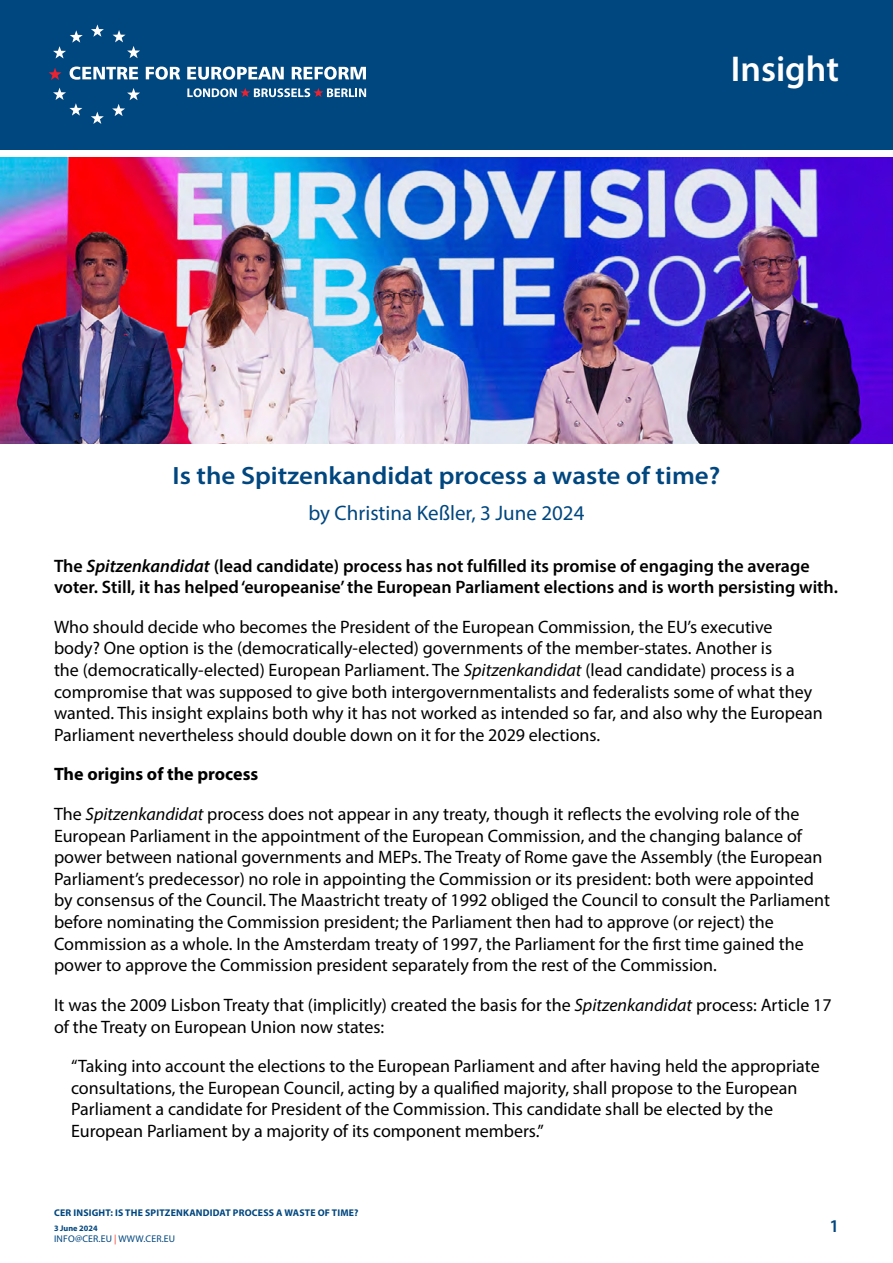
<style>
.page{position:relative;width:893px;height:1263px;background:#fff}
.page>*{position:absolute;margin:0;border:0;box-sizing:border-box;transform-origin:0 0}
.t1{font:600 36px "Myriad Pro";color:#fff}
.t2{font:600 25.05px "Myriad Pro";color:#00467f;scale:1.08 1}
.t3{font:21px "Myriad Pro";color:#00467f}
.t4{font:18px/21.6px "Myriad Pro";color:#000}
.t5{font:600 18px/21.6px "Myriad Pro";color:#000}
.t6{font:600 18px "Myriad Pro";color:#00467f}
.t7{font:700 9.75px "Myriad Pro";letter-spacing:.02em;color:#00467f}
.t8{font:9.75px "Myriad Pro";letter-spacing:.02em;color:#00467f}
.t9{font:700 8.25px "Myriad Pro";color:#00467f}
.s1{font-style:italic}
.s2{font-weight:700}
.s3{color:#ee3124}
</style>
<div class="page">
<img style="left:0;top:157px;width:893px;height:286px">
<div style="left:0;top:0;width:893px;height:150px;background:#00467f"></div>
<svg style="left:91px;top:24px;width:13px;height:13px"></svg>
<svg style="left:113px;top:30px;width:27px;height:28px"></svg>
<svg style="left:112px;top:88px;width:28px;height:28px"></svg>
<svg style="left:91px;top:112px;width:13px;height:12px"></svg>
<svg style="left:53px;top:88px;width:29px;height:28px"></svg>
<svg style="left:53px;top:30px;width:30px;height:28px"></svg>
<svg style="left:49px;top:68px;width:13px;height:12px"></svg>
<svg style="left:70px;top:67px;width:68px;height:13px"></svg>
<svg style="left:146px;top:67px;width:34px;height:13px"></svg>
<svg style="left:187px;top:67px;width:97px;height:13px"></svg>
<svg style="left:292px;top:67px;width:74px;height:13px"></svg>
<svg style="left:187px;top:88px;width:179px;height:9px"></svg>
<h1 class="t1" style="left:731px;top:46px;width:110px">Insight</h1>
<h2 class="t2" style="left:173px;top:459px;width:509px">Is the Spitzenkandidat process a waste of time?</h2>
<p class="t3" style="left:308px;top:500px;width:277px">by Christina Keßler, 3 June 2024</p>
<p class="t5" style="left:54px;top:554px;width:786px">The <span class="s1">Spitzenkandidat</span> (lead candidate) process has not fulfilled its promise of engaging the average voter. Still, it has helped ‘europeanise’ the European Parliament elections and is worth persisting with.</p>
<p class="t4" style="left:54px;top:616px;width:770px">Who should decide who becomes the President of the European Commission, the EU’s executive body? One option is the (democratically-elected) governments of the member-states. Another is<br>the (democratically-elected) European Parliament. The <span class="s1">Spitzenkandidat</span> (lead candidate) process is a compromise that was supposed to give both intergovernmentalists and federalists some of what they wanted. This insight explains both why it has not worked as intended so far, and also why the European Parliament nevertheless should double down on it for the 2029 elections.</p>
<p class="t4" style="left:54px;top:754px;width:747px;line-height:39.6px"><span class="s2">The origins of the process<br></span>The <span class="s1">Spitzenkandidat</span> process does not appear in any treaty, though it reflects the evolving role of the</p>
<p class="t4" style="left:54px;top:824px;width:778px">European Parliament in the appointment of the European Commission, and the changing balance of power between national governments and MEPs. The Treaty of Rome gave the Assembly (the European Parliament’s predecessor) no role in appointing the Commission or its president: both were appointed by consensus of the Council. The Maastricht treaty of 1992 obliged the Council to consult the Parliament before nominating the Commission president; the Parliament then had to approve (or reject) the Commission as a whole. In the Amsterdam treaty of 1997, the Parliament for the first time gained the power to approve the Commission president separately from the rest of the Commission.</p>
<p class="t4" style="left:54px;top:994px;width:779px">It was the 2009 Lisbon Treaty that (implicitly) created the basis for the <span class="s1">Spitzenkandidat</span> process: Article 17 of the Treaty on European Union now states:</p>
<p class="t4" style="left:71px;top:1055px;width:750px">“Taking into account the elections to the European Parliament and after having held the appropriate consultations, the European Council, acting by a qualified majority, shall propose to the European Parliament a candidate for President of the Commission. This candidate shall be elected by the European Parliament by a majority of its component members.”</p>
<p class="t7" style="left:54px;top:1206px;width:306px">CER INSIGHT: IS THE SPITZENKANDIDAT PROCESS A WASTE OF TIME?</p>
<p class="t9" style="left:54px;top:1223px;width:45px">3 June 2024</p>
<p class="t8" style="left:54px;top:1232px;width:123px">INFO@CER.EU <span class="s3">|</span> WWW.CER.EU</p>
<p class="t6" style="left:829px;top:1214px;width:11px">1</p>
</div>
